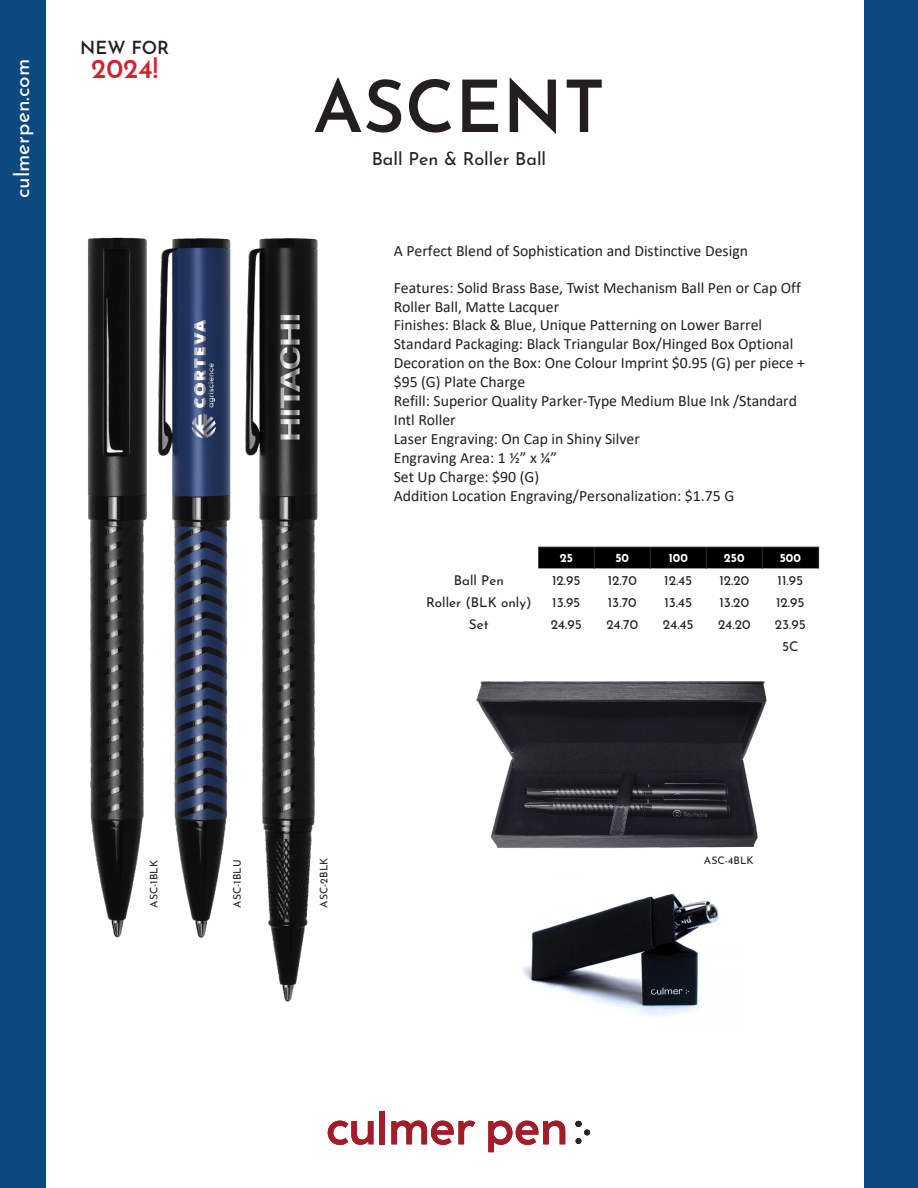
<style>
.page{position:relative;width:918px;height:1188px;background:#fff}
.page>*{position:absolute;margin:0;border:0;box-sizing:border-box;transform-origin:0 0}
.t1{font:600 72px "Josefin Sans";color:#231f20}
.t2{font:600 27px "Josefin Sans";color:#d1232a}
.t3{font:21px "Josefin Sans";color:#fff}
.t4{font:18px "Josefin Sans";color:#231f20}
.t5{font:600 18px "Josefin Sans";color:#231f20}
.t6{font:15.75px/18.9px "Calibri";color:#231f20}
.t7{font:13.5px "Josefin Sans";color:#231f20}
.t8{font:700 12px "Josefin Sans";color:#fff}
.t9{font:10.5px "Josefin Sans";color:#231f20}
</style>
<div class="page">
<img style="left:87px;top:237px;width:60px;height:701px">
<img style="left:158px;top:238px;width:73px;height:700px">
<img style="left:245px;top:237px;width:73px;height:765px">
<div style="left:0;top:0;width:46px;height:1188px;background:#0d487f"></div>
<div style="left:864px;top:0;width:54px;height:1188px;background:#0d487f"></div>
<svg style="left:328px;top:1121px;width:45px;height:24px"></svg>
<div style="left:380px;top:1111px;width:5px;height:33px;background:#a01d29"></div>
<svg style="left:391px;top:1121px;width:84px;height:24px"></svg>
<svg style="left:488px;top:1121px;width:77px;height:31px"></svg>
<svg style="left:576px;top:1121px;width:14px;height:23px"></svg>
<svg style="left:538px;top:547px;width:281px;height:21px;background:#030202"></svg>
<img style="left:522px;top:893px;width:197px;height:124px">
<img style="left:476px;top:681px;width:291px;height:168px">
<p class="t3" style="left:4px;top:198px;width:141px;rotate:-90deg">culmerpen.com</p>
<p class="t5" style="left:80px;top:32px;width:91px">NEW FOR</p>
<p class="t2" style="left:91px;top:45px;width:69px">2024!</p>
<p class="t1" style="left:313px;top:45px;width:294px">ASCENT</p>
<p class="t4" style="left:372px;top:144px;width:176px">Ball Pen &amp; Roller Ball</p>
<p class="t6" style="left:394px;top:241px;width:356px">A Perfect Blend of Sophistication and Distinctive Design</p>
<p class="t6" style="left:394px;top:278px;width:413px">Features: Solid Brass Base, Twist Mechanism Ball Pen or Cap Off Roller Ball, Matte Lacquer<br>Finishes: Black &amp; Blue, Unique Patterning on Lower Barrel Standard Packaging: Black Triangular Box/Hinged Box Optional Decoration on the Box: One Colour Imprint $0.95 (G) per piece + $95 (G) Plate Charge<br>Refill: Superior Quality Parker-Type Medium Blue Ink /Standard Intl Roller<br>Laser Engraving: On Cap in Shiny Silver<br>Engraving Area: 1 ½” x ¼”<br>Set Up Charge: $90 (G)<br>Addition Location Engraving/Personalization: $1.75 G</p>
<p class="t8" style="left:560px;top:548px;width:15px">25</p>
<p class="t8" style="left:615px;top:548px;width:15px">50</p>
<p class="t8" style="left:669px;top:548px;width:21px">100</p>
<p class="t8" style="left:724px;top:548px;width:22px">250</p>
<p class="t8" style="left:780px;top:548px;width:23px">500</p>
<p class="t7" style="left:454px;top:569px;width:51px">Ball Pen</p>
<p class="t7" style="left:552px;top:569px;width:30px">12.95</p>
<p class="t7" style="left:608px;top:569px;width:31px">12.70</p>
<p class="t7" style="left:664px;top:569px;width:30px">12.45</p>
<p class="t7" style="left:719px;top:569px;width:31px">12.20</p>
<p class="t7" style="left:778px;top:569px;width:27px">11.95</p>
<p class="t7" style="left:426px;top:591px;width:107px">Roller (BLK only)</p>
<p class="t7" style="left:552px;top:591px;width:30px">13.95</p>
<p class="t7" style="left:608px;top:591px;width:30px">13.70</p>
<p class="t7" style="left:664px;top:591px;width:29px">13.45</p>
<p class="t7" style="left:720px;top:591px;width:31px">13.20</p>
<p class="t7" style="left:776px;top:591px;width:30px">12.95</p>
<p class="t7" style="left:469px;top:613px;width:21px">Set</p>
<p class="t7" style="left:551px;top:613px;width:33px">24.95</p>
<p class="t7" style="left:606px;top:613px;width:33px">24.70</p>
<p class="t7" style="left:663px;top:613px;width:32px">24.45</p>
<p class="t7" style="left:718px;top:613px;width:34px">24.20</p>
<p class="t7" style="left:775px;top:613px;width:33px">23.95</p>
<p class="t7" style="left:782px;top:635px;width:18px">5C</p>
<p class="t9" style="left:145px;top:908px;width:49px;rotate:-90deg">ASC-1BLK</p>
<p class="t9" style="left:228px;top:908px;width:50px;rotate:-90deg">ASC-1BLU</p>
<p class="t9" style="left:315px;top:908px;width:51px;rotate:-90deg">ASC-2BLK</p>
<p class="t9" style="left:704px;top:851px;width:51px">ASC-4BLK</p>
</div>
